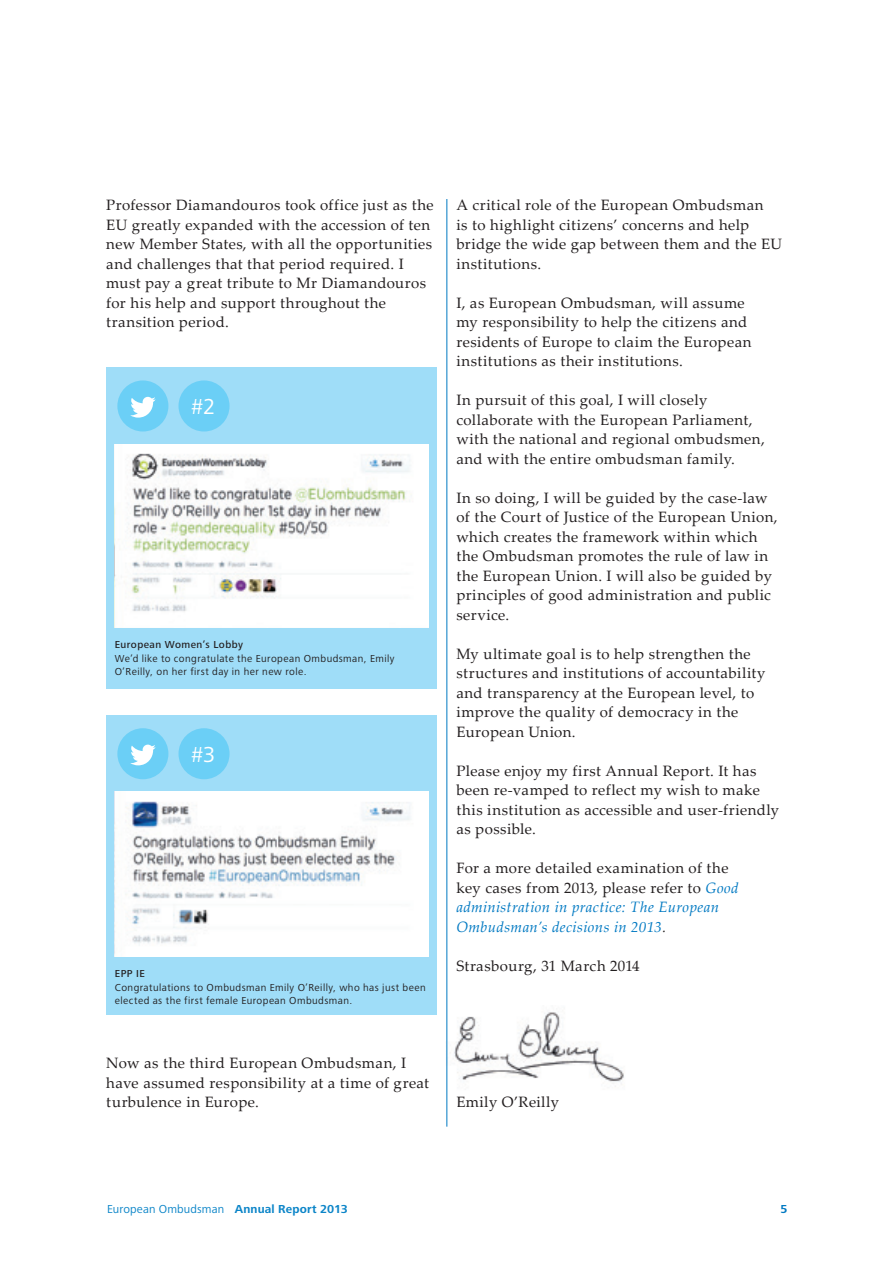
<style>
.page{position:relative;width:893px;height:1263px;background:#fff}
.page>*{position:absolute;margin:0;border:0;box-sizing:border-box;transform-origin:0 0}
.t1{font:22.5px "Frutiger Next LTW1 G";color:#fff}
.Body_Text{font:15px/19.5px "Palatino Linotype";letter-spacing:.025em;color:#231f20}
.Body_Text-2{font:italic 15px/19.5px "Palatino Linotype";letter-spacing:.025em;color:#0079c2}
.Signature{font:15px "Palatino Linotype";letter-spacing:.025em;color:#231f20}
.t2{font:12px "Frutiger Next LTW1 G";letter-spacing:.01em;color:#0c85c8}
.t3{font:700 12px "Frutiger Next LTW1 G";color:#0079c2}
.t4{font:10.5px/13.5px "Frutiger Next LTW1 G";letter-spacing:.04em;color:#231f20}
.t5{font:500 10.5px "Frutiger Next LTW1 G";letter-spacing:.04em;color:#231f20}
.s1{font-style:normal;color:#231f20}
.s2{color:#231f20}
.s3{font-weight:700}
</style>
<div class="page">
<img style="left:447px;top:1006px;width:177px;height:85px">
<div style="left:106px;top:367px;width:331px;height:321px;background:#9fddf8"></div>
<div style="left:106px;top:715px;width:331px;height:300px;background:#9fddf8"></div>
<div style="left:179px;top:380px;width:51px;height:51px;background:#6bcff6;border-radius:50%"></div>
<div style="left:179px;top:728px;width:51px;height:51px;background:#6bcff6;border-radius:50%"></div>
<div style="left:117px;top:380px;width:51px;height:51px;background:#6bcff6;border-radius:50%"></div>
<svg style="left:130px;top:397px;width:26px;height:21px"></svg>
<div style="left:117px;top:728px;width:51px;height:51px;background:#6bcff6;border-radius:50%"></div>
<svg style="left:130px;top:745px;width:26px;height:20px"></svg>
<img style="left:115px;top:444px;width:313px;height:183px">
<img style="left:115px;top:792px;width:313px;height:164px">
<hr style="left:446px;top:199px;width:1px;height:928px;background:#0079c2">
<p class="Body_Text" style="left:106px;top:195px;width:329px">Professor Diamandouros took office just as the EU greatly expanded with the accession of ten new Member States, with all the opportunities and challenges that that period required. I must pay a great tribute to Mr Diamandouros for his help and support throughout the transition period.</p>
<p class="t1" style="left:191px;top:394px;width:26px">#2</p>
<p class="t5" style="left:115px;top:639px;width:130px">European Women’s Lobby</p>
<p class="t4" style="left:115px;top:652px;width:281px">We’d like to congratulate the European Ombudsman, Emily<br>O’Reilly, on her first day in her new role.</p>
<p class="t1" style="left:191px;top:741px;width:26px">#3</p>
<p class="t5" style="left:115px;top:968px;width:32px">EPP IE</p>
<p class="t4" style="left:115px;top:981px;width:312px">Congratulations to Ombudsman Emily O’Reilly, who has just been elected as the first female European Ombudsman.</p>
<p class="Body_Text" style="left:106px;top:1053px;width:324px">Now as the third European Ombudsman, I have assumed responsibility at a time of great turbulence in Europe.</p>
<p class="Body_Text" style="left:456px;top:195px;width:327px">A critical role of the European Ombudsman<br>is to highlight citizens’ concerns and help bridge the wide gap between them and the EU institutions.</p>
<p class="Body_Text" style="left:456px;top:292px;width:297px">I, as European Ombudsman, will assume my responsibility to help the citizens and residents of Europe to claim the European institutions as their institutions.</p>
<p class="Body_Text" style="left:456px;top:390px;width:310px">In pursuit of this goal, I will closely collaborate with the European Parliament, with the national and regional ombudsmen, and with the entire ombudsman family.</p>
<p class="Body_Text" style="left:456px;top:487px;width:323px">In so doing, I will be guided by the case-law of the Court of Justice of the European Union, which creates the framework within which the Ombudsman promotes the rule of law in the European Union. I will also be guided by principles of good administration and public service.</p>
<p class="Body_Text" style="left:456px;top:643px;width:311px">My ultimate goal is to help strengthen the structures and institutions of accountability and transparency at the European level, to improve the quality of democracy in the European Union.</p>
<p class="Body_Text" style="left:456px;top:760px;width:324px">Please enjoy my first Annual Report. It has been re-vamped to reflect my wish to make this institution as accessible and user-friendly as possible.</p>
<p class="Body_Text-2" style="left:456px;top:858px;width:284px"><span class="s1">For a more detailed examination of the key cases from 2013, please refer to</span> Good administration in practice: The European Ombudsman’s decisions in 2013<span class="s2">.</span></p>
<p class="Body_Text" style="left:456px;top:955px;width:185px">Strasbourg, 31 March 2014</p>
<p class="Signature" style="left:456px;top:1091px;width:104px">Emily O’Reilly</p>
<p class="t2" style="left:107px;top:1202px;width:242px">European Ombudsman <span class="s3">Annual Report 2013</span></p>
<p class="t3" style="left:780px;top:1202px;width:9px">5</p>
</div>
